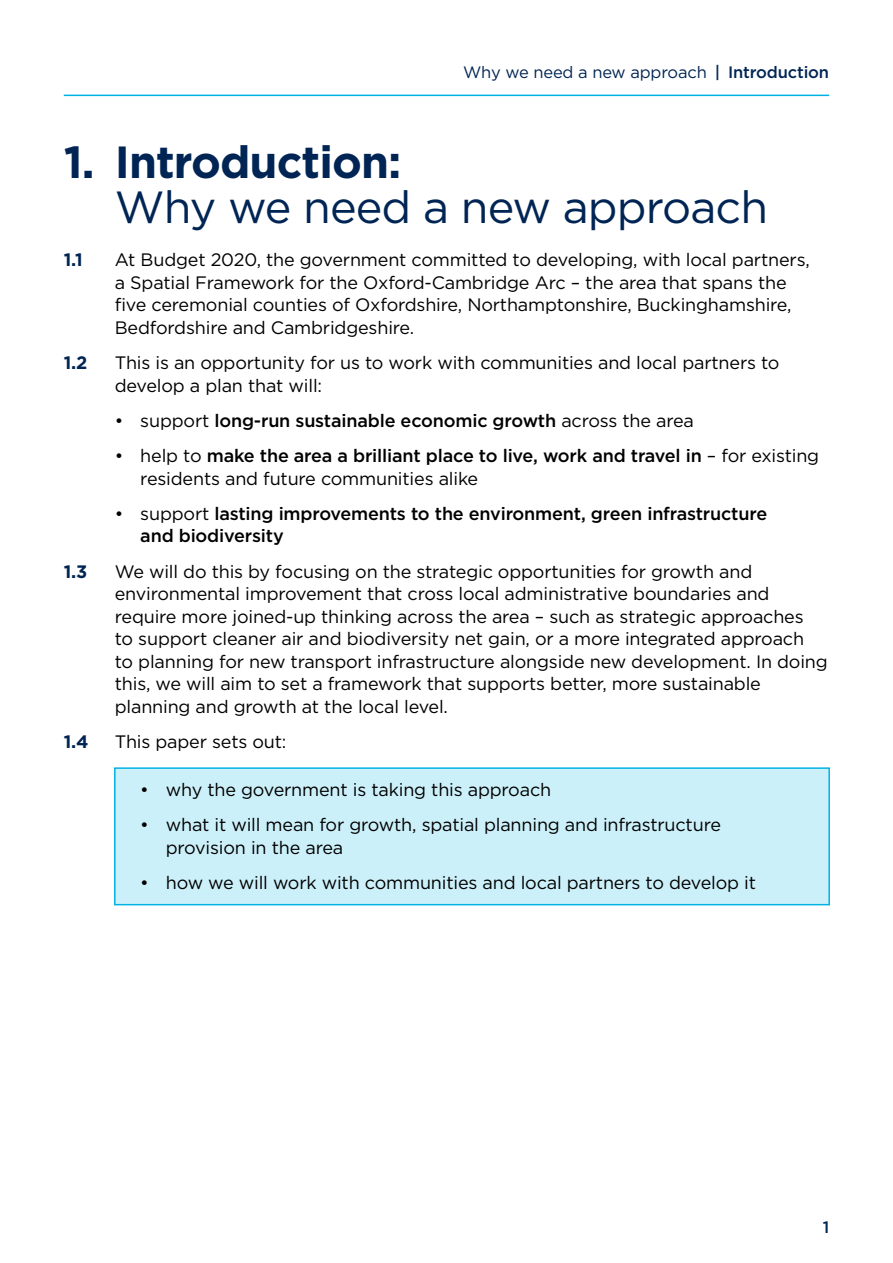
<style>
.page{position:relative;width:893px;height:1263px;background:#fff}
.page>*{position:absolute;margin:0;border:0;box-sizing:border-box;transform-origin:0 0}
.Section_headings___n{font:45px/45px "Gotham";letter-spacing:-.02em;color:#002554}
.Body_text___numbered{font:18px/22.5px "Gotham";letter-spacing:-.01em;color:#000}
.t1{font:500 18px/22.5px "Gotham";letter-spacing:-.01em;color:#000}
.Body_text___numbered-2{font:700 18px "Gotham";color:#002554}
.t2{font:16.5px "Gotham Book 2";letter-spacing:-.01em;color:#002554}
.t3{font:500 16.5px "Gotham";color:#002554}
.s1{font-family:"Gotham Medium 2"}
.s2{font-weight:700}
.s3{font-weight:400}
.s4{font-weight:500}
</style>
<div class="page">
<hr style="left:64px;top:95px;width:765px;height:1px;background:#00b2e3">
<div style="left:114px;top:767px;width:716px;height:138px;background:#ccf0f9;border:2px solid #00b2e3"></div>
<p class="t2" style="left:463px;top:63px;width:367px">Why we need a new approach <span class="s1">| Introduction</span></p>
<h1 class="Section_headings___n" style="left:115px;top:138px;width:655px;text-indent:-51px"><span class="s2">1. Introduction:<br></span>Why we need a new approach</h1>
<p class="Body_text___numbered-2" style="left:64px;top:250px;width:21px">1.1</p>
<p class="Body_text___numbered" style="left:115px;top:248px;width:696px">At Budget 2020, the government committed to developing, with local partners, a Spatial Framework for the Oxford-Cambridge Arc – the area that spans the five ceremonial counties of Oxfordshire, Northamptonshire, Buckinghamshire, Bedfordshire and Cambridgeshire.</p>
<p class="Body_text___numbered-2" style="left:64px;top:352px;width:25px">1.2</p>
<p class="Body_text___numbered" style="left:115px;top:351px;width:666px">This is an opportunity for us to work with communities and local partners to develop a plan that will:</p>
<p class="t1" style="left:115px;top:409px;width:581px"><span class="s3">• support</span> long-run sustainable economic growth <span class="s3">across the area</span></p>
<p class="Body_text___numbered" style="left:140px;top:444px;width:680px;text-indent:-26px">• help to <span class="s4">make the area a brilliant place to live, work and travel in</span> – for existing residents and future communities alike</p>
<p class="t1" style="left:140px;top:502px;width:628px;text-indent:-26px"><span class="s3">• support</span> lasting improvements to the environment, green infrastructure and biodiversity</p>
<p class="Body_text___numbered-2" style="left:64px;top:561px;width:25px">1.3</p>
<p class="Body_text___numbered" style="left:115px;top:560px;width:714px">We will do this by focusing on the strategic opportunities for growth and environmental improvement that cross local administrative boundaries and require more joined-up thinking across the area – such as strategic approaches<br>to support cleaner air and biodiversity net gain, or a more integrated approach<br>to planning for new transport infrastructure alongside new development. In doing this, we will aim to set a framework that supports better, more sustainable planning and growth at the local level.</p>
<p class="Body_text___numbered-2" style="left:64px;top:731px;width:26px">1.4</p>
<p class="Body_text___numbered" style="left:115px;top:730px;width:173px">This paper sets out:</p>
<p class="Body_text___numbered" style="left:140px;top:778px;width:412px">• why the government is taking this approach</p>
<p class="Body_text___numbered" style="left:166px;top:813px;width:557px;text-indent:-26px">• what it will mean for growth, spatial planning and infrastructure provision in the area</p>
<p class="Body_text___numbered" style="left:140px;top:871px;width:617px">• how we will work with communities and local partners to develop it</p>
<p class="t3" style="left:823px;top:1218px;width:8px">1</p>
</div>
